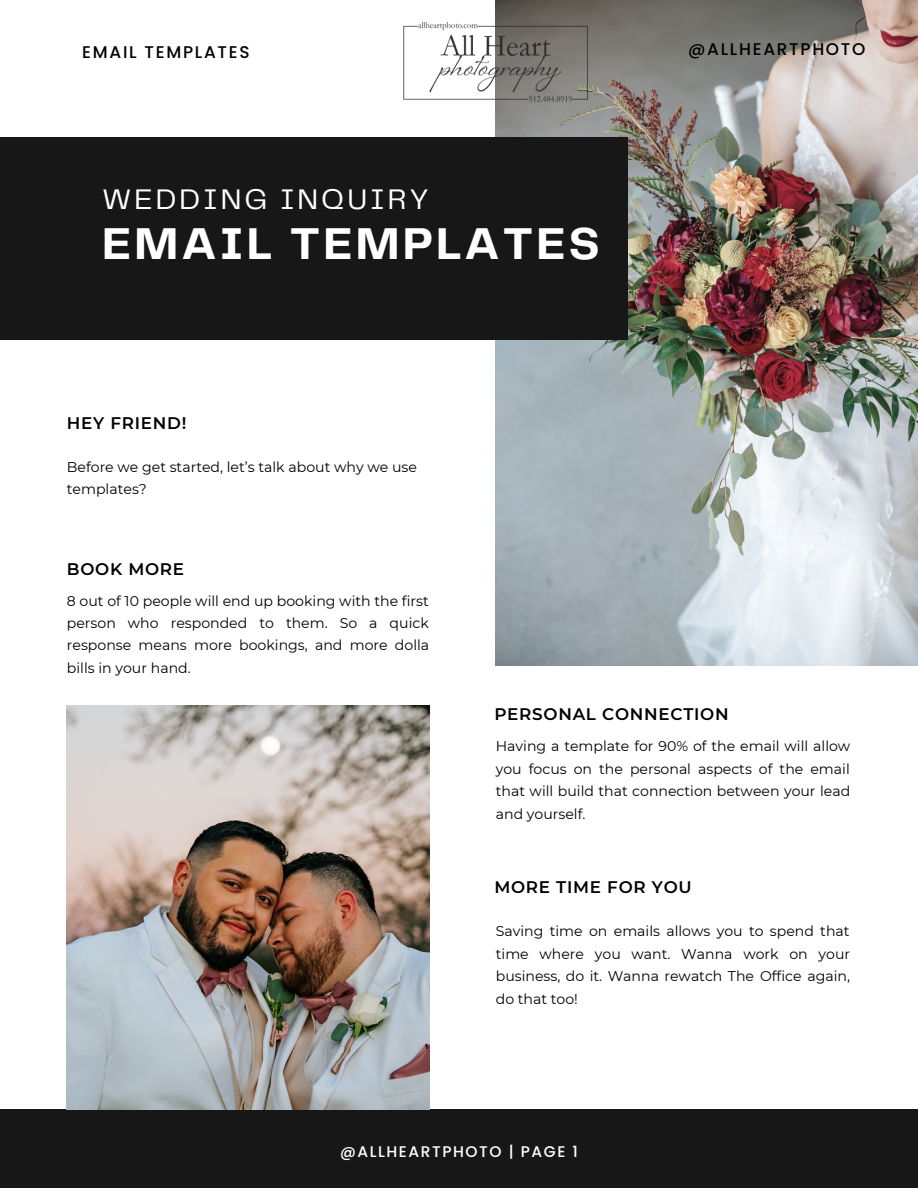
<style>
.page{position:relative;width:918px;height:1188px;background:#fff}
.page>*{position:absolute;margin:0;border:0;box-sizing:border-box;transform-origin:0 0}
.t1{font:700 46.35px "Telegraf";letter-spacing:.07em;color:#fff}
.t2{font:29.4px "Telegraf";letter-spacing:.1em;color:#fff}
.t3{font:500 16.95px "Poppins";letter-spacing:.1em;color:#000}
.t4{font:600 16.8px "Montserrat";letter-spacing:.045em;color:#000}
.t5{font:500 15.45px "Poppins";letter-spacing:.1em;color:#fff}
.t6{font:14.1px/22.5px "Montserrat";color:#000;text-align:justify}
</style>
<div class="page">
<div style="left:0;top:1109px;width:918px;height:79px;background:#171717"></div>
<img style="left:496px;top:0;width:422px;height:666px">
<img style="left:67px;top:705px;width:362px;height:404px">
<div style="left:0;top:137px;width:628px;height:203px;background:#171717"></div>
<img style="left:403px;top:12px;width:218px;height:98px">
<p class="t3" style="left:82px;top:40px;width:169px">EMAIL TEMPLATES</p>
<p class="t3" style="left:688px;top:38px;width:179px">@ALLHEARTPHOTO</p>
<p class="t2" style="left:102px;top:187px;width:328px">WEDDING INQUIRY</p>
<p class="t1" style="left:102px;top:224px;width:499px">EMAIL TEMPLATES</p>
<p class="t4" style="left:67px;top:413px;width:121px">HEY FRIEND!</p>
<p class="t6" style="left:67px;top:456px;width:352px">Before we get started, let’s talk about why we use</p>
<p class="t6" style="left:67px;top:478px;width:82px">templates?</p>
<p class="t4" style="left:67px;top:559px;width:119px">BOOK MORE</p>
<p class="t6" style="left:67px;top:590px;width:364px">8 out of 10 people will end up booking with the first person who responded to them. So a quick response means more bookings, and more dolla bills in your hand.</p>
<p class="t4" style="left:494px;top:704px;width:236px">PERSONAL CONNECTION</p>
<p class="t6" style="left:496px;top:735px;width:356px">Having a template for 90% of the email will allow you focus on the personal aspects of the email that will build that connection between your lead and yourself.</p>
<p class="t4" style="left:494px;top:877px;width:199px">MORE TIME FOR YOU</p>
<p class="t6" style="left:496px;top:920px;width:356px">Saving time on emails allows you to spend that time where you want. Wanna work on your business, do it. Wanna rewatch The Office again, do that too!</p>
<p class="t5" style="left:340px;top:1140px;width:239px">@ALLHEARTPHOTO | PAGE 1</p>
</div>
